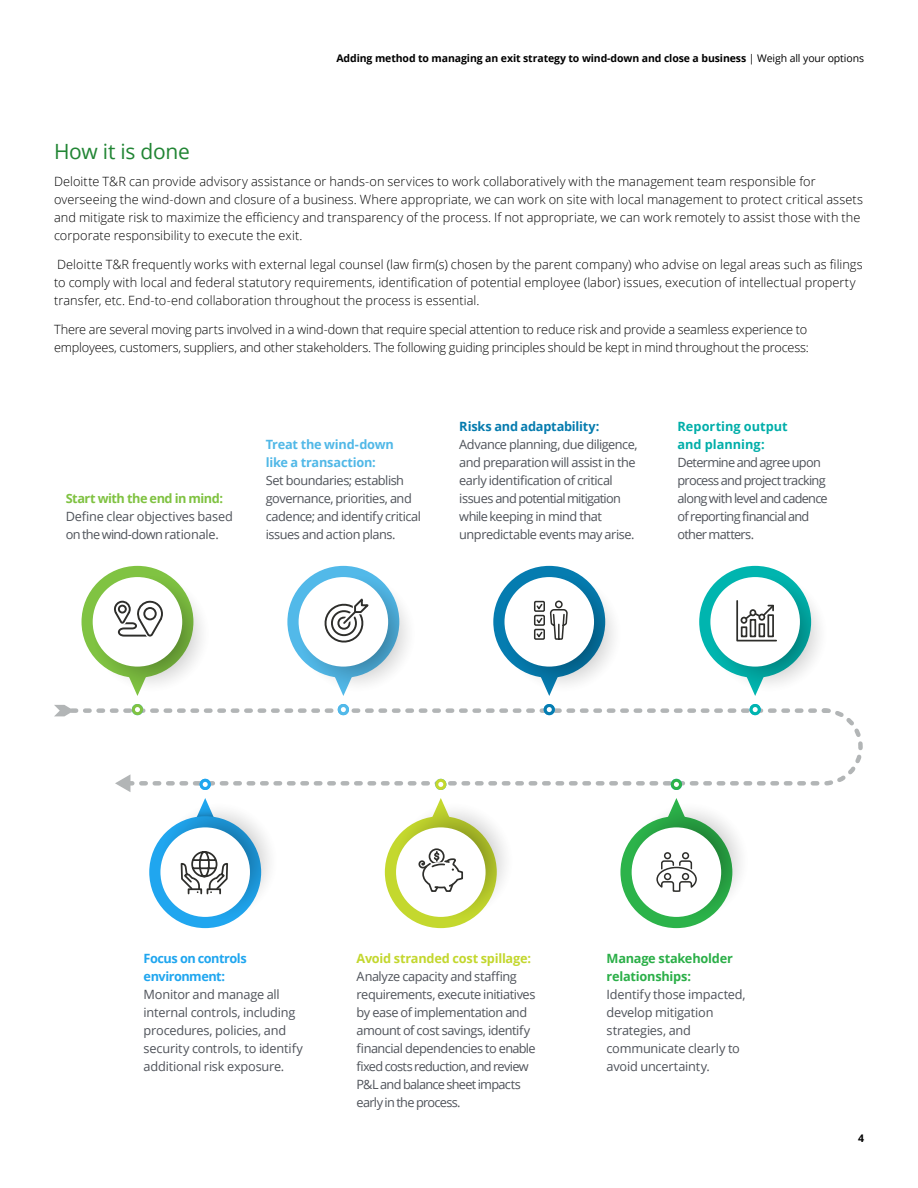
<style>
.page{position:relative;width:918px;height:1188px;background:#fff}
.page>*{position:absolute;margin:0;border:0;box-sizing:border-box;transform-origin:0 0}
.t1{font:21px "Open Sans";letter-spacing:-.015em;color:#218534}
.t2{font:300 12.75px/18px "Open Sans";color:#000}
.t3{font:12.75px/18px "Open Sans";letter-spacing:-.035em;color:#4f535a}
.t4{font:12.75px/18px "Open Sans";letter-spacing:-.015em;color:#4f535a}
.t5{font:12.75px/18px "Open Sans";letter-spacing:-.055em;color:#4f535a}
.t6{font:700 12.75px/18px "Open Sans";letter-spacing:-.02em;color:#51b8e7}
.t7{font:700 12.75px/18px "Open Sans";letter-spacing:-.015em;color:#2baf48}
.t8{font:700 12.75px/18px "Open Sans";letter-spacing:-.04em;color:#20a6ef}
.t9{font:700 12.75px/18px "Open Sans";color:#00aea9}
.t10{font:700 12.75px "Open Sans";letter-spacing:-.015em;color:#c3d72e}
.t11{font:700 12.75px "Open Sans";letter-spacing:-.035em;color:#7fc241}
.t12{font:700 12.75px "Open Sans";letter-spacing:-.015em;color:#057bae}
.t13{font:700 10.5px "Open Sans";letter-spacing:-.01em;color:#000}
.s1{font-weight:400}
</style>
<div class="page">
<svg style="left:54px;top:705px;width:809px;height:87px"></svg>
<svg style="left:287px;top:566px;width:121px;height:130px"></svg>
<svg style="left:82px;top:566px;width:120px;height:130px"></svg>
<div style="left:118px;top:605px;width:9px;height:9px;border:2px solid #2e2e2b;border-radius:50%"></div>
<svg style="left:493px;top:566px;width:121px;height:130px"></svg>
<svg style="left:699px;top:566px;width:121px;height:130px"></svg>
<svg style="left:385px;top:798px;width:120px;height:130px"></svg>
<svg style="left:620px;top:798px;width:121px;height:130px"></svg>
<svg style="left:149px;top:798px;width:121px;height:130px"></svg>
<p class="t13" style="left:337px;top:51px;width:529px">Adding method to managing an exit strategy to wind-down and close a business <span class="s1">| Weigh all your options</span></p>
<h1 class="t1" style="left:54px;top:137px;width:137px">How it is done</h1>
<p class="t2" style="left:54px;top:172px;width:811px">Deloitte T&amp;R can provide advisory assistance or hands-on services to work collaboratively with the management team responsible for overseeing the wind-down and closure of a business. Where appropriate, we can work on site with local management to protect critical assets and mitigate risk to maximize the efficiency and transparency of the process. If not appropriate, we can work remotely to assist those with the corporate responsibility to execute the exit.</p>
<p class="t2" style="left:54px;top:255px;width:810px">Deloitte T&amp;R frequently works with external legal counsel (law firm(s) chosen by the parent company) who advise on legal areas such as filings to comply with local and federal statutory requirements, identification of potential employee (labor) issues, execution of intellectual property transfer, etc. End-to-end collaboration throughout the process is essential.</p>
<p class="t2" style="left:54px;top:320px;width:757px">There are several moving parts involved in a wind-down that require special attention to reduce risk and provide a seamless experience to employees, customers, suppliers, and other stakeholders. The following guiding principles should be kept in mind throughout the process:</p>
<p class="t11" style="left:66px;top:489px;width:159px">Start with the end in mind:</p>
<p class="t3" style="left:66px;top:507px;width:169px">Define clear objectives based on the wind-down rationale.</p>
<p class="t6" style="left:266px;top:435px;width:129px">Treat the wind-down like a transaction:</p>
<p class="t3" style="left:266px;top:471px;width:157px">Set boundaries; establish governance, priorities, and cadence; and identify critical issues and action plans.</p>
<p class="t12" style="left:459px;top:417px;width:142px">Risks and adaptability:</p>
<p class="t3" style="left:459px;top:435px;width:180px">Advance planning, due diligence, and preparation will assist in the early identification of critical issues and potential mitigation while keeping in mind that unpredictable events may arise.</p>
<p class="t9" style="left:678px;top:417px;width:112px">Reporting output and planning:</p>
<p class="t5" style="left:678px;top:453px;width:152px">Determine and agree upon process and project tracking along with level and cadence of reporting financial and other matters.</p>
<p class="t8" style="left:144px;top:949px;width:105px">Focus on controls environment:</p>
<p class="t4" style="left:144px;top:985px;width:161px">Monitor and manage all internal controls, including procedures, policies, and security controls, to identify additional risk exposure.</p>
<p class="t10" style="left:357px;top:949px;width:176px">Avoid stranded cost spillage:</p>
<p class="t3" style="left:357px;top:967px;width:180px">Analyze capacity and staffing requirements, execute initiatives by ease of implementation and amount of cost savings, identify financial dependencies to enable fixed costs reduction, and review<br>P&amp;L and balance sheet impacts early in the process.</p>
<p class="t7" style="left:607px;top:949px;width:128px">Manage stakeholder relationships:</p>
<p class="t4" style="left:607px;top:985px;width:141px">Identify those impacted, develop mitigation strategies, and communicate clearly to avoid uncertainty.</p>
<p class="t13" style="left:858px;top:1131px;width:7px">4</p>
</div>
